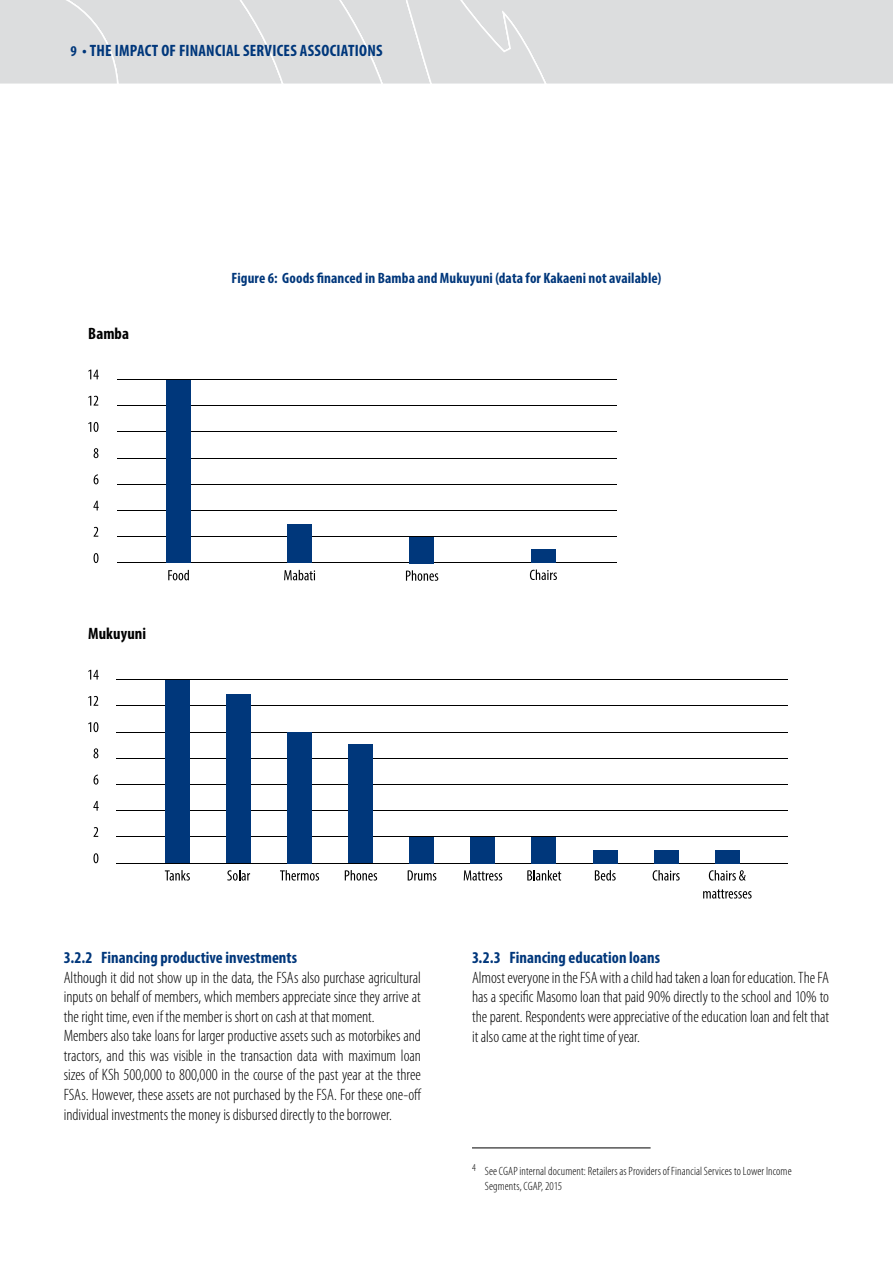
<style>
.page{position:relative;width:893px;height:1263px;background:#fff}
.page>*{position:absolute;margin:0;border:0;box-sizing:border-box;transform-origin:0 0}
.t1{font:300 condensed 16.5px/19.5px "Myriad Pro";color:#000}
.t2{font:700 condensed 16.5px "Myriad Pro";letter-spacing:.01em;color:#00377b}
.t3{font:700 condensed 16.5px "Myriad Pro";letter-spacing:.005em;color:#000}
.t4{font:700 condensed 15px "Myriad Pro";letter-spacing:.005em;color:#00377b}
.t5{font:300 condensed 12px/14.4px "Myriad Pro";letter-spacing:.01em;color:#000}
.s1{font-size:15px}
</style>
<div class="page">
<hr style="left:116px;top:863px;width:672px;height:1px;background:#000">
<hr style="left:116px;top:836px;width:672px;height:1px;background:#000">
<hr style="left:116px;top:810px;width:672px;height:1px;background:#000">
<hr style="left:116px;top:784px;width:672px;height:1px;background:#000">
<hr style="left:116px;top:758px;width:672px;height:1px;background:#000">
<hr style="left:116px;top:732px;width:672px;height:1px;background:#000">
<hr style="left:116px;top:705px;width:672px;height:1px;background:#000">
<hr style="left:116px;top:679px;width:672px;height:1px;background:#000">
<div style="left:165px;top:680px;width:25px;height:183px;background:#00377b"></div>
<div style="left:226px;top:694px;width:25px;height:169px;background:#00377b"></div>
<div style="left:287px;top:732px;width:25px;height:131px;background:#00377b"></div>
<div style="left:349px;top:744px;width:24px;height:119px;background:#00377b"></div>
<div style="left:410px;top:837px;width:24px;height:26px;background:#00377b"></div>
<div style="left:471px;top:837px;width:24px;height:26px;background:#00377b"></div>
<div style="left:532px;top:837px;width:24px;height:26px;background:#00377b"></div>
<div style="left:593px;top:850px;width:24px;height:13px;background:#00377b"></div>
<div style="left:654px;top:850px;width:24px;height:13px;background:#00377b"></div>
<div style="left:715px;top:850px;width:24px;height:13px;background:#00377b"></div>
<svg style="left:93px;top:853px;width:5px;height:10px"></svg>
<svg style="left:165px;top:870px;width:25px;height:10px"></svg>
<svg style="left:227px;top:870px;width:23px;height:10px"></svg>
<svg style="left:280px;top:870px;width:39px;height:10px"></svg>
<svg style="left:345px;top:870px;width:32px;height:10px"></svg>
<svg style="left:408px;top:870px;width:28px;height:10px"></svg>
<svg style="left:464px;top:870px;width:38px;height:10px"></svg>
<svg style="left:527px;top:870px;width:34px;height:10px"></svg>
<svg style="left:595px;top:870px;width:21px;height:10px"></svg>
<svg style="left:653px;top:870px;width:27px;height:10px"></svg>
<svg style="left:709px;top:870px;width:37px;height:10px"></svg>
<svg style="left:703px;top:889px;width:49px;height:9px"></svg>
<svg style="left:94px;top:827px;width:4px;height:10px"></svg>
<svg style="left:93px;top:801px;width:6px;height:10px"></svg>
<svg style="left:94px;top:774px;width:4px;height:10px"></svg>
<svg style="left:93px;top:748px;width:5px;height:10px"></svg>
<svg style="left:88px;top:722px;width:10px;height:10px"></svg>
<svg style="left:88px;top:696px;width:10px;height:10px"></svg>
<svg style="left:88px;top:670px;width:11px;height:9px"></svg>
<hr style="left:117px;top:562px;width:500px;height:1px;background:#000">
<hr style="left:117px;top:536px;width:500px;height:1px;background:#000">
<hr style="left:117px;top:510px;width:500px;height:1px;background:#000">
<hr style="left:117px;top:484px;width:500px;height:1px;background:#000">
<hr style="left:117px;top:458px;width:500px;height:1px;background:#000">
<hr style="left:117px;top:431px;width:500px;height:1px;background:#000">
<hr style="left:117px;top:405px;width:500px;height:1px;background:#000">
<hr style="left:117px;top:379px;width:500px;height:1px;background:#000">
<div style="left:166px;top:380px;width:25px;height:183px;background:#00377b"></div>
<div style="left:288px;top:524px;width:24px;height:39px;background:#00377b"></div>
<div style="left:410px;top:537px;width:24px;height:26px;background:#00377b"></div>
<div style="left:531px;top:549px;width:24px;height:13px;background:#00377b"></div>
<svg style="left:94px;top:553px;width:5px;height:10px"></svg>
<svg style="left:168px;top:570px;width:21px;height:10px"></svg>
<svg style="left:284px;top:570px;width:31px;height:10px"></svg>
<svg style="left:406px;top:570px;width:32px;height:11px"></svg>
<svg style="left:530px;top:569px;width:27px;height:11px"></svg>
<svg style="left:94px;top:527px;width:4px;height:10px"></svg>
<svg style="left:93px;top:501px;width:6px;height:9px"></svg>
<svg style="left:94px;top:474px;width:5px;height:10px"></svg>
<svg style="left:94px;top:448px;width:4px;height:10px"></svg>
<svg style="left:88px;top:422px;width:11px;height:10px"></svg>
<svg style="left:88px;top:396px;width:10px;height:10px"></svg>
<svg style="left:88px;top:370px;width:11px;height:9px"></svg>
<hr style="left:472px;top:1147px;width:179px;height:1px;background:#000">
<div style="left:0;top:0;width:893px;height:84px;background:#dcddde"></div>
<p class="t2" style="left:71px;top:40px;width:314px"><span class="s1">9</span> • THE IMPACT OF FINANCIAL SERVICES ASSOCIATIONS</p>
<p class="t2" style="left:90px;top:40px;width:169px">FSA I A STUDY – REPORT</p>
<p class="t3" style="left:88px;top:323px;width:42px">Bamba</p>
<p class="t4" style="left:232px;top:269px;width:431px">Figure 6: Goods financed in Bamba and Mukuyuni (data for Kakaeni not available)</p>
<p class="t3" style="left:88px;top:623px;width:59px">Mukuyuni</p>
<p class="t2" style="left:64px;top:948px;width:235px">3.2.2 Financing productive investments</p>
<p class="t1" style="left:64px;top:968px;width:359px">Although it did not show up in the data, the FSAs also purchase agricultural inputs on behalf of members, which members appreciate since they arrive at the right time, even if the member is short on cash at that moment.<br>Members also take loans for larger productive assets such as motorbikes and tractors, and this was visible in the transaction data with maximum loan sizes of KSh 500,000 to 800,000 in the course of the past year at the three FSAs. However, these assets are not purchased by the FSA. For these one-off individual investments the money is disbursed directly to the borrower.</p>
<p class="t2" style="left:472px;top:948px;width:190px">3.2.3 Financing education loans</p>
<p class="t1" style="left:472px;top:968px;width:359px;text-align:justify">Almost everyone in the FSA with a child had taken a loan for education. The FA has a specific Masomo loan that paid 90% directly to the school and 10% to the parent. Respondents were appreciative of the education loan and felt that it also came at the right time of year.</p>
<p class="t5" style="left:485px;top:1164px;width:308px;text-indent:-13px"><sup>4</sup> See CGAP internal document: Retailers as Providers of Financial Services to Lower Income<br>Segments, CGAP, 2015</p>
</div>
